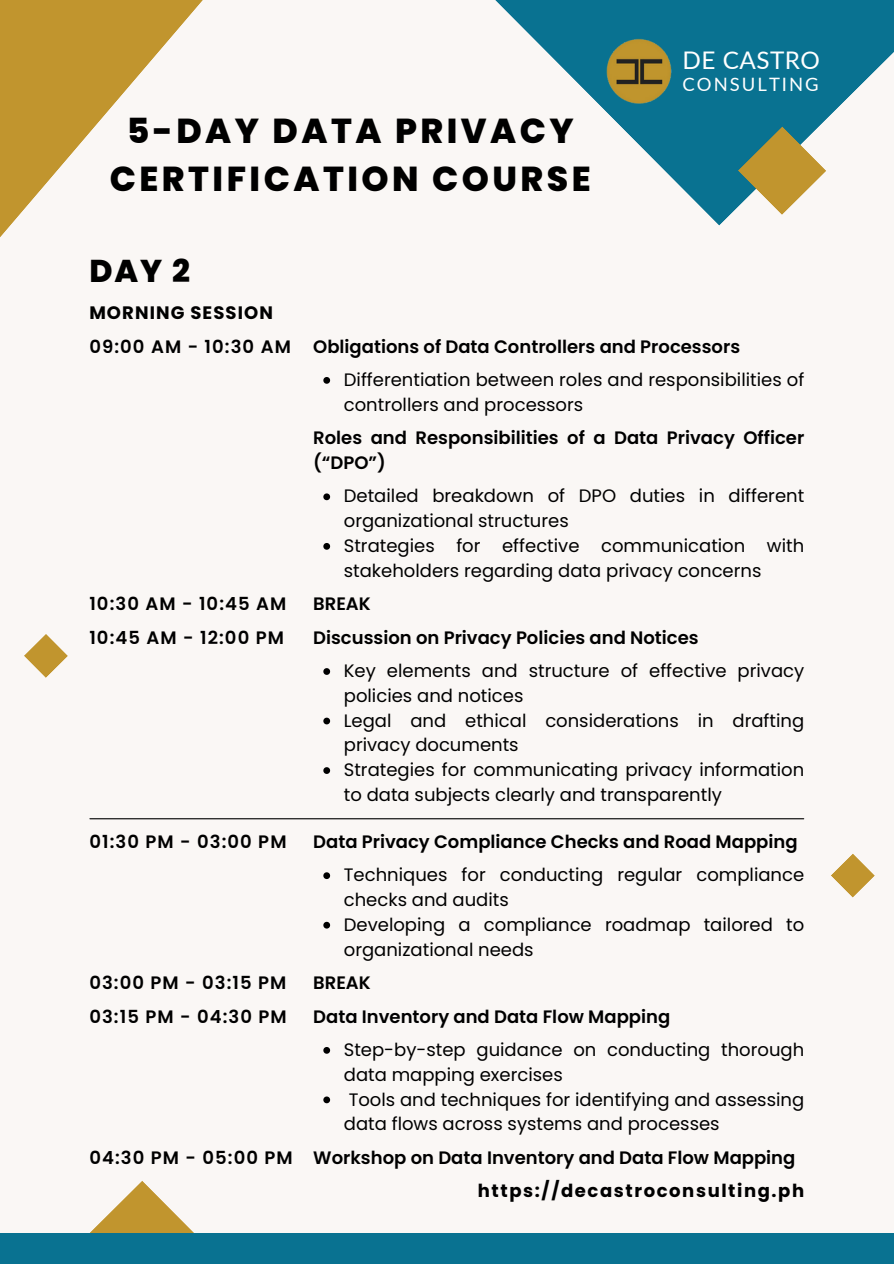
<style>
.page{position:relative;width:894px;height:1264px;background:#fff}
.page>*{position:absolute;margin:0;border:0;box-sizing:border-box;transform-origin:0 0}
.t1{font:800 34.5px/48.3px "Poppins";letter-spacing:.1em;color:#000;text-align:center}
.t2{font:800 31.5px "Poppins";color:#000}
.t3{font:24.3px "Lato";letter-spacing:.02em;color:#fff}
.t4{font:18.45px "Lato";letter-spacing:.11em;color:#fff}
.t5{font:18px/24.8px "Poppins";color:#000}
.t6{font:600 18px/24.8px "Poppins";color:#000}
.t7{font:600 18px "Poppins";letter-spacing:.06em;color:#000}
.t8{font:700 18px "Poppins";letter-spacing:.09em;color:#000}
.t9{font:700 18px "Poppins";letter-spacing:.06em;color:#000}
</style>
<div class="page">
<div style="left:0;top:0;width:893px;height:1263px;background:#faf7f5"></div>
<svg style="left:831px;top:854px;width:43px;height:43px"></svg>
<svg style="left:0;top:0;width:203px;height:237px"></svg>
<svg style="left:91px;top:1181px;width:102px;height:51px"></svg>
<svg style="left:495px;top:0;width:398px;height:226px;fill:#097291"></svg>
<svg style="left:737px;top:126px;width:89px;height:89px"></svg>
<div style="left:0;top:1232px;width:893px;height:31px;background:#097291"></div>
<svg style="left:24px;top:634px;width:44px;height:44px"></svg>
<img style="left:593px;top:36px;width:86px;height:70px">
<svg style="left:323px;top:377px;width:7px;height:7px"></svg>
<svg style="left:323px;top:493px;width:7px;height:7px"></svg>
<svg style="left:323px;top:543px;width:7px;height:6px"></svg>
<svg style="left:323px;top:668px;width:7px;height:7px"></svg>
<svg style="left:323px;top:717px;width:7px;height:7px"></svg>
<svg style="left:323px;top:767px;width:7px;height:7px"></svg>
<hr style="left:90px;top:818px;width:713px;height:1px;background:#000">
<svg style="left:323px;top:872px;width:7px;height:7px"></svg>
<svg style="left:323px;top:921px;width:7px;height:7px"></svg>
<svg style="left:323px;top:1047px;width:7px;height:6px"></svg>
<svg style="left:323px;top:1096px;width:7px;height:7px"></svg>
<h4 class="t1" style="left:110px;top:106px;width:482px">5-DAY DATA PRIVACY<br>CERTIFICATION COURSE</h4>
<p class="t2" style="left:89px;top:249px;width:102px">DAY 2</p>
<h2 class="t9" style="left:89px;top:300px;width:185px">MORNING SESSION</h2>
<h3 class="t3" style="left:682px;top:45px;width:139px">DE CASTRO</h3>
<h3 class="t4" style="left:682px;top:73px;width:138px">CONSULTING</h3>
<p class="t7" style="left:89px;top:333px;width:203px">09:00 AM - 10:30 AM</p>
<h4 class="t6" style="left:313px;top:334px;width:428px">Obligations of Data Controllers and Processors</h4>
<p class="t5" style="left:344px;top:367px;width:462px">Differentiation between roles and responsibilities of controllers and processors</p>
<h4 class="t6" style="left:313px;top:425px;width:492px">Roles and Responsibilities of a Data Privacy Officer (“DPO”)</h4>
<p class="t5" style="left:344px;top:484px;width:462px">Detailed breakdown of DPO duties in different organizational structures</p>
<p class="t5" style="left:344px;top:533px;width:462px">Strategies for effective communication with stakeholders regarding data privacy concerns</p>
<p class="t7" style="left:89px;top:591px;width:198px">10:30 AM - 10:45 AM</p>
<h3 class="t6" style="left:313px;top:591px;width:59px">BREAK</h3>
<p class="t7" style="left:89px;top:624px;width:196px">10:45 AM - 12:00 PM</p>
<h4 class="t6" style="left:313px;top:625px;width:387px">Discussion on Privacy Policies and Notices</h4>
<p class="t5" style="left:344px;top:658px;width:462px">Key elements and structure of effective privacy policies and notices</p>
<p class="t5" style="left:344px;top:708px;width:462px">Legal and ethical considerations in drafting privacy documents</p>
<p class="t5" style="left:344px;top:757px;width:462px">Strategies for communicating privacy information to data subjects clearly and transparently</p>
<p class="t7" style="left:89px;top:829px;width:199px">01:30 PM - 03:00 PM</p>
<h4 class="t6" style="left:313px;top:829px;width:485px">Data Privacy Compliance Checks and Road Mapping</h4>
<p class="t5" style="left:344px;top:862px;width:462px">Techniques for conducting regular compliance checks and audits</p>
<p class="t5" style="left:344px;top:912px;width:462px">Developing a compliance roadmap tailored to organizational needs</p>
<p class="t7" style="left:89px;top:970px;width:198px">03:00 PM - 03:15 PM</p>
<h3 class="t6" style="left:313px;top:970px;width:59px">BREAK</h3>
<p class="t7" style="left:89px;top:1003px;width:199px">03:15 PM - 04:30 PM</p>
<h4 class="t6" style="left:313px;top:1003px;width:358px">Data Inventory and Data Flow Mapping</h4>
<p class="t5" style="left:344px;top:1037px;width:462px">Step-by-step guidance on conducting thorough data mapping exercises</p>
<p class="t5" style="left:344px;top:1086px;width:462px">Tools and techniques for identifying and assessing data flows across systems and processes</p>
<p class="t7" style="left:89px;top:1144px;width:205px">04:30 PM - 05:00 PM</p>
<h1 class="t6" style="left:313px;top:1144px;width:483px">Workshop on Data Inventory and Data Flow Mapping</h1>
<p class="t8" style="left:478px;top:1177px;width:328px">https://decastroconsulting.ph</p>
</div>
